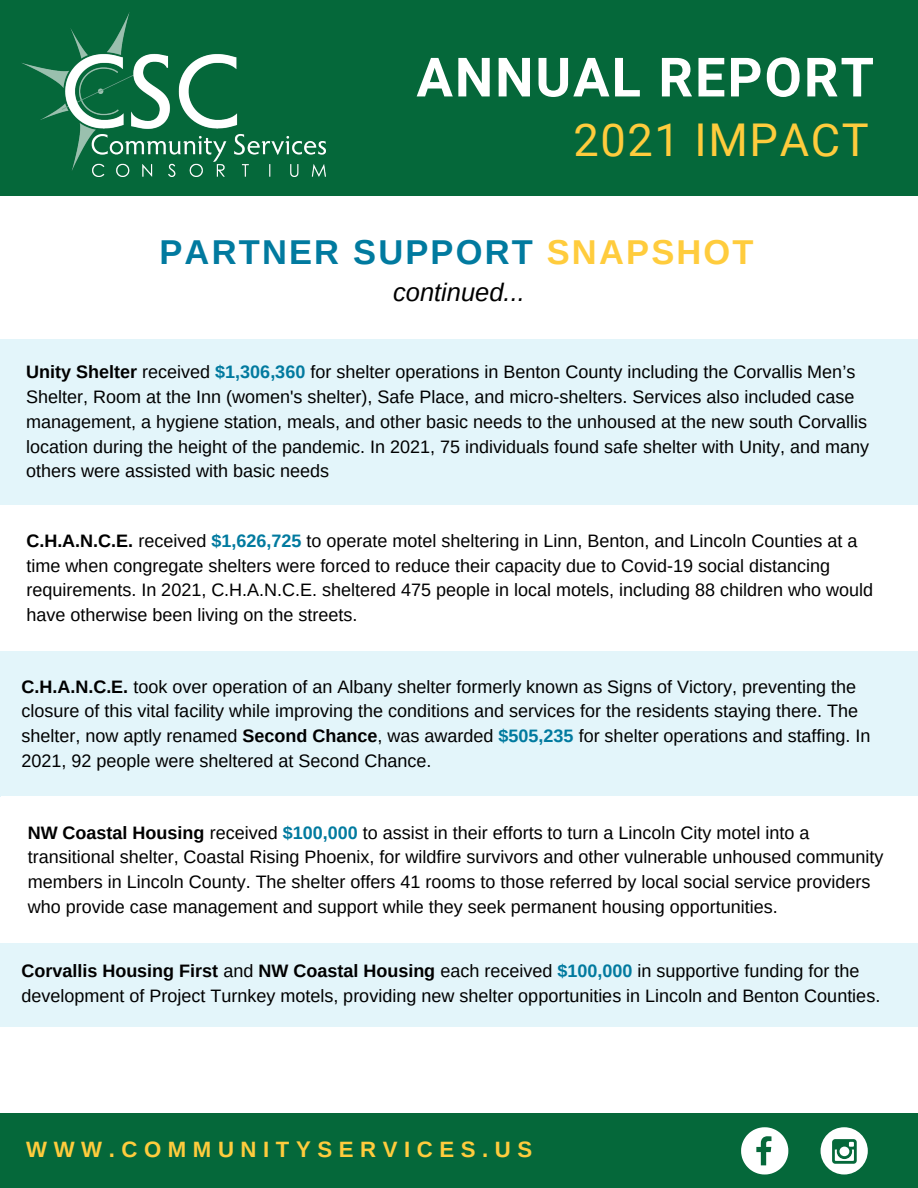
<style>
.page{position:relative;width:918px;height:1188px;background:#fff}
.page>*{position:absolute;margin:0;border:0;box-sizing:border-box;transform-origin:0 0}
.t1{font:700 54.15px "Roboto";letter-spacing:.035em;color:#fff}
.t2{font:45.15px "Roboto";letter-spacing:.035em;color:#ffcc3d}
.t3{font:700 34.5px "Arimo";letter-spacing:.065em;color:#017a9f}
.t4{font:italic 25.5px "Arimo";color:#000}
.t5{font:700 22.2px "Arimo";letter-spacing:.295em;color:#ffcc3d}
.t6{font:18px/24.8px "Arimo";color:#000}
.s1{color:#ffcc3d}
.s2{font-weight:700}
.s3{font-weight:700;color:#017a9f}
</style>
<div class="page">
<div style="left:0;top:0;width:918px;height:196px;background:#05683a"></div>
<img style="left:21px;top:12px;width:304px;height:165px">
<div style="left:0;top:1114px;width:918px;height:74px;background:#05683a"></div>
<div style="left:821px;top:1127px;width:47px;height:48px;background:#fff;border-radius:50%"></div>
<svg style="left:832px;top:1139px;width:25px;height:25px"></svg>
<svg style="left:741px;top:1127px;width:47px;height:48px"></svg>
<div style="left:0;top:339px;width:918px;height:166px;background:#e3f5fa"></div>
<div style="left:0;top:652px;width:918px;height:145px;background:#e3f5fa"></div>
<div style="left:0;top:943px;width:918px;height:84px;background:#e3f5fa"></div>
<p class="t1" style="left:416px;top:46px;width:459px">ANNUAL REPORT</p>
<p class="t2" style="left:573px;top:114px;width:297px">2021 IMPACT</p>
<p class="t3" style="left:159px;top:233px;width:596px">PARTNER SUPPORT <span class="s1">SNAPSHOT</span></p>
<p class="t4" style="left:393px;top:278px;width:133px">continued...</p>
<p class="t6" style="left:26px;top:360px;width:844px"><span class="s2">Unity Shelter</span> received <span class="s3">$1,306,360</span> for shelter operations in Benton County including the Corvallis Men’s Shelter, Room at the Inn (women's shelter), Safe Place, and micro-shelters. Services also included case management, a hygiene station, meals, and other basic needs to the unhoused at the new south Corvallis location during the height of the pandemic. In 2021, 75 individuals found safe shelter with Unity, and many</p>
<p class="t6" style="left:26px;top:459px;width:304px">others were assisted with basic needs</p>
<p class="t6" style="left:26px;top:528px;width:848px"><span class="s2">C.H.A.N.C.E.</span> received <span class="s3">$1,626,725</span> to operate motel sheltering in Linn, Benton, and Lincoln Counties at a time when congregate shelters were forced to reduce their capacity due to Covid-19 social distancing requirements. In 2021, C.H.A.N.C.E. sheltered 475 people in local motels, including 88 children who would have otherwise been living on the streets.</p>
<p class="t6" style="left:21px;top:674px;width:851px"><span class="s2">C.H.A.N.C.E.</span> took over operation of an Albany shelter formerly known as Signs of Victory, preventing the closure of this vital facility while improving the conditions and services for the residents staying there. The shelter, now aptly renamed <span class="s2">Second Chance</span>, was awarded <span class="s3">$505,235</span> for shelter operations and staffing. In 2021, 92 people were sheltered at Second Chance.</p>
<p class="t6" style="left:28px;top:820px;width:857px"><span class="s2">NW Coastal Housing</span> received <span class="s3">$100,000</span> to assist in their efforts to turn a Lincoln City motel into a transitional shelter, Coastal Rising Phoenix, for wildfire survivors and other vulnerable unhoused community members in Lincoln County. The shelter offers 41 rooms to those referred by local social service providers who provide case management and support while they seek permanent housing opportunities.</p>
<p class="t6" style="left:21px;top:959px;width:860px"><span class="s2">Corvallis Housing First</span> and <span class="s2">NW Coastal Housing</span> each received <span class="s3">$100,000</span> in supportive funding for the development of Project Turnkey motels, providing new shelter opportunities in Lincoln and Benton Counties.</p>
<p class="t5" style="left:26px;top:1137px;width:507px">WWW.COMMUNITYSERVICES.US</p>
</div>
